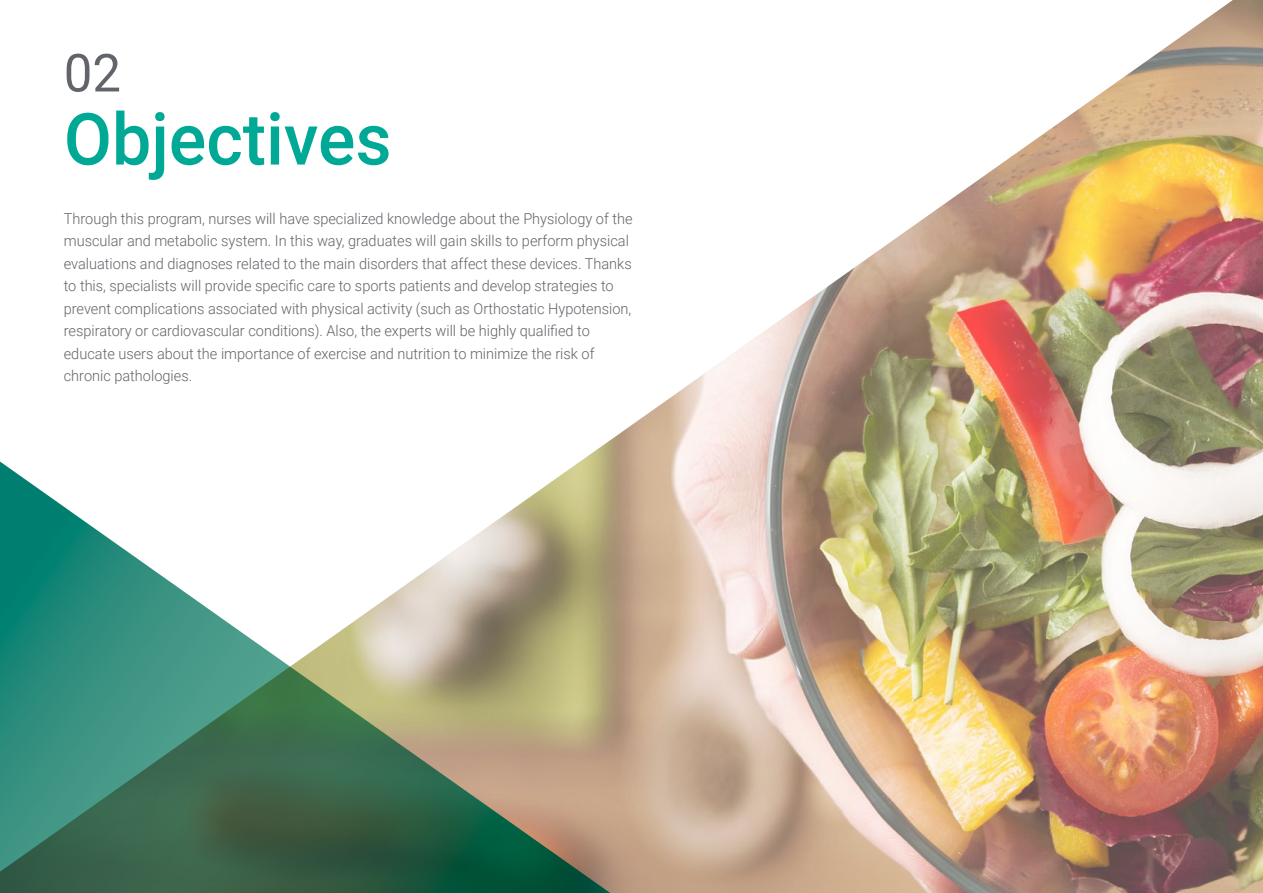
<style>
.page{position:relative;width:1263px;height:893px;background:#fff}
.page>*{position:absolute;margin:0;border:0;box-sizing:border-box;transform-origin:0 0}
.t1{font:500 72px "Roboto";color:#00a996}
.t2{font:52.5px "Roboto";color:#61646a}
.t3{font:300 15px/22.5px "Roboto";color:#61646a}
</style>
<div class="page">
<img style="left:602px;top:0;width:661px;height:893px">
<svg style="left:0;top:446px;width:640px;height:447px"></svg>
<h2 class="t2" style="left:64px;top:36px;width:59px">02</h2>
<h1 class="t1" style="left:64px;top:89px;width:329px">Objectives</h1>
<p class="t3" style="left:64px;top:207px;width:570px">Through this program, nurses will have specialized knowledge about the Physiology of the muscular and metabolic system. In this way, graduates will gain skills to perform physical evaluations and diagnoses related to the main disorders that affect these devices. Thanks to this, specialists will provide specific care to sports patients and develop strategies to prevent complications associated with physical activity (such as Orthostatic Hypotension, respiratory or cardiovascular conditions). Also, the experts will be highly qualified to educate users about the importance of exercise and nutrition to minimize the risk of chronic pathologies.</p>
</div>
